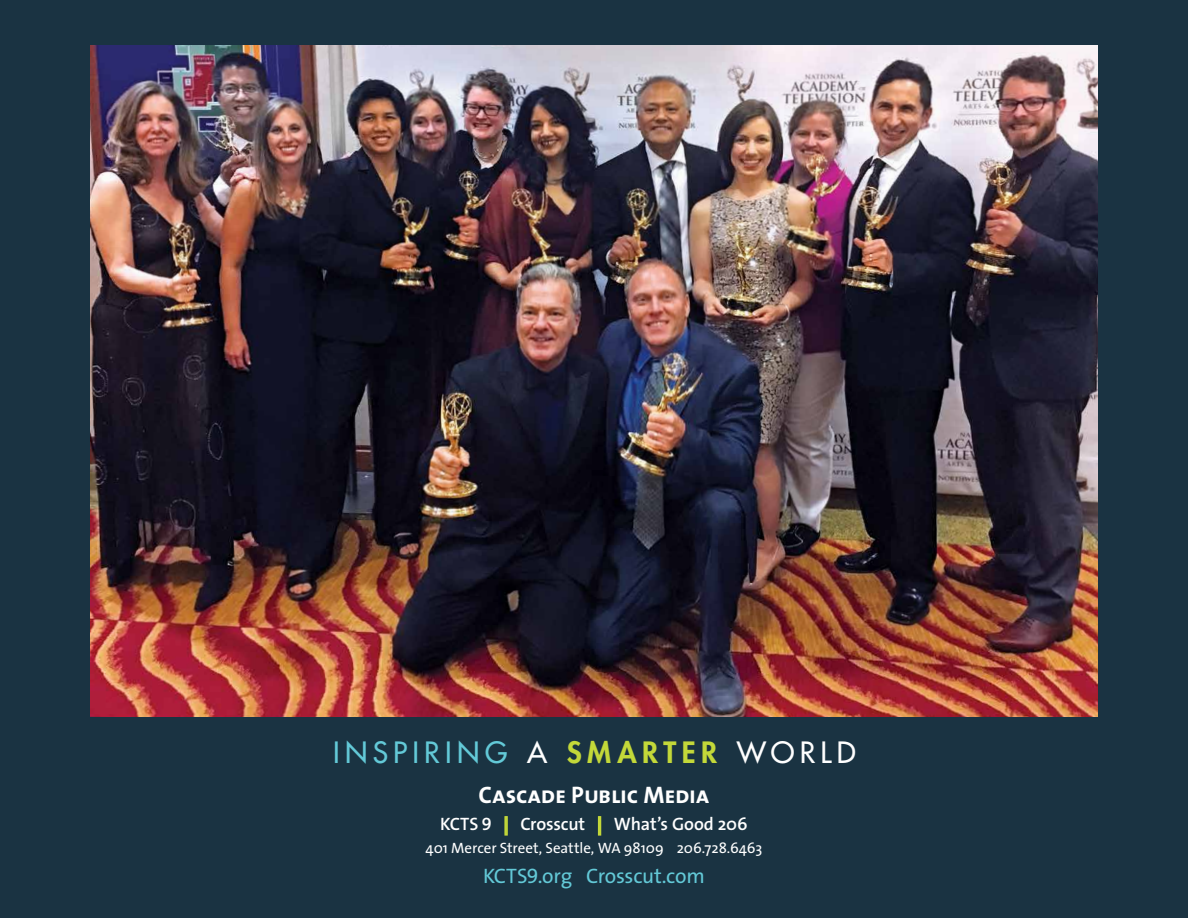
<style>
.page{position:relative;width:1188px;height:918px;background:#1a3342}
.page>*{position:absolute;margin:0;border:0;box-sizing:border-box;transform-origin:0 0}
.t1{font:500 28.65px "Futura Std";letter-spacing:.185em;color:#63c9d7}
.t2{font:24px "The Sans Bold Caps";letter-spacing:-.01em;color:#fff}
.t3{font:21px "The Sans";letter-spacing:-.01em;color:#63c9d7}
.t4{font:600 18px "The Sans";letter-spacing:-.01em;color:#fff}
.t5{font:15px "The Sans";letter-spacing:-.005em;color:#fff}
.s1{color:#fff}
.s2{font-weight:800;color:#c3d839}
.s3{font-family:"The Sans Semi Bold Expert";font-weight:400}
.s4{font-weight:700;color:#c3d839}
.s5{font-family:"The Sans Expert"}
</style>
<div class="page">
<img style="left:90px;top:45px;width:1008px;height:672px">
<div style="left:504px;top:816px;width:4px;height:20px;border:2px solid #c3d839"></div>
<div style="left:598px;top:816px;width:3px;height:20px;border:2px solid #c3d839"></div>
<h1 class="t1" style="left:333px;top:734px;width:524px">INSPIRING <span class="s1">A</span> <span class="s2">SMARTER</span> <span class="s1">WORLD</span></h1>
<h2 class="t2" style="left:479px;top:775px;width:232px">Cascade Public Media</h2>
<p class="t4" style="left:440px;top:809px;width:309px">KCTS <span class="s3">9</span> <span class="s4">|</span> Crosscut <span class="s4">|</span> What’s Good 206</p>
<p class="t5" style="left:426px;top:835px;width:338px">401 Mercer Street, Seattle, WA 98109 206.728.6463</p>
<h3 class="t3" style="left:483px;top:858px;width:223px">KCTS<span class="s5">9</span>.org Crosscut.com</h3>
</div>
